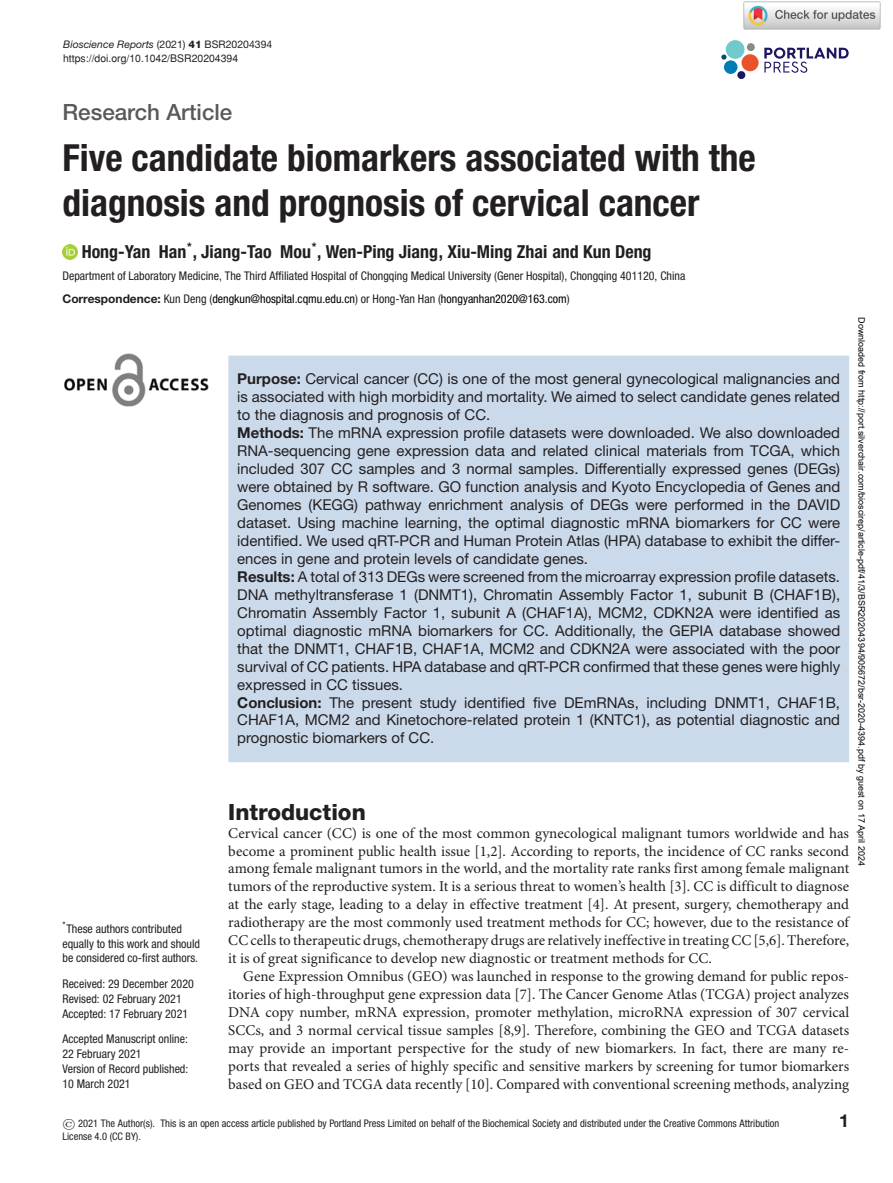
<style>
.page{position:relative;width:893px;height:1183px;background:#fff}
.page>*{position:absolute;margin:0;border:0;box-sizing:border-box;transform-origin:0 0}
.t1{font:700 condensed 37.35px/44.8px "Helvetica Neue LT Std";color:#231f20}
.t2{font:500 22.35px "Helvetica Neue LT Std";color:#58595b}
.t3{font:800 22.35px "Helvetica Neue LT Std";color:#231f20}
.t4{font:700 condensed 18px "Helvetica Neue LT Std";color:#231f20}
.t5{font:700 18px "Helvetica Neue LT Std";color:#231f20}
.t6{font:15px/18px "Helvetica Neue LT Std";color:#231f20}
.t7{font:15px/18px "Minion Pro";color:#231f20;text-align:justify}
.t8{font:condensed 12px/15px "Helvetica Neue LT Std";color:#231f20}
.t9{font:condensed 10.5px/13.5px "Helvetica Neue LT Std";color:#231f20}
.t10{font:italic 10.5px "Helvetica Neue LT Std";color:#231f20}
.t11{font:10.5px "Helvetica";color:#231f20}
.t12{font:9px "Arial";color:#000}
.s1{font-style:normal}
.s2{font-weight:800;font-style:normal}
.s3{font-weight:700;font-stretch:normal}
.s4{color:#000}
.s5{font-weight:700}
.s6{font-family:"SFRM0700";font-stretch:normal}
</style>
<div class="page">
<svg style="left:764px;top:48px;width:85px;height:25px"></svg>
<div style="left:726px;top:40px;width:18px;height:19px;background:#70cacb;border-radius:50%"></div>
<div style="left:741px;top:54px;width:18px;height:17px;background:#ea5329;border-radius:50%"></div>
<div style="left:724px;top:60px;width:13px;height:14px;background:#007db5;border-radius:50%"></div>
<div style="left:737px;top:71px;width:8px;height:8px;background:#1d1760;border-radius:50%"></div>
<div style="left:747px;top:43px;width:8px;height:8px;background:#888c85;border-radius:50%"></div>
<svg style="left:721px;top:54px;width:5px;height:6px"></svg>
<img style="left:62px;top:244px;width:16px;height:15px">
<img style="left:64px;top:354px;width:145px;height:53px">
<div style="left:228px;top:355px;width:621px;height:407px;background:#cbdaeb"></div>
<img style="left:743px;top:1px;width:138px;height:29px">
<p class="t10" style="left:63px;top:40px;width:211px">Bioscience Reports <span class="s1">(2021)</span> <span class="s2">41</span> <span class="s1">BSR20204394</span></p>
<p class="t11" style="left:63px;top:54px;width:177px">https://doi.org/10.1042/BSR20204394</p>
<h2 class="t2" style="left:62px;top:104px;width:171px">Research Article</h2>
<h1 class="t1" style="left:62px;top:138px;width:695px">Five candidate biomarkers associated with the diagnosis and prognosis of cervical cancer</h1>
<p class="t4" style="left:82px;top:245px;width:571px">Hong-Yan Han<sup>*</sup>, Jiang-Tao Mou<sup>*</sup>, Wen-Ping Jiang, Xiu-Ming Zhai and Kun Deng</p>
<p class="t8" style="left:62px;top:266px;width:624px;line-height:22.4px">Department of Laboratory Medicine, The Third Affiliated Hospital of Chongqing Medical University (Gener Hospital), Chongqing 401120, China<br><span class="s3">Correspondence:</span> Kun Deng (<span class="s4">dengkun@hospital.cqmu.edu.cn</span>) or Hong-Yan Han (<span class="s4">hongyanhan2020@163.com</span>)</p>
<p class="t12" style="left:865px;top:317px;width:549px;rotate:90deg">Downloaded from http://port.silverchair.com/bioscirep/article-pdf/41/3/BSR20204394/905672/bsr-2020-4394.pdf by guest on 17 April 2024</p>
<p class="t6" style="left:237px;top:371px;width:604px"><span class="s5">Purpose:</span> Cervical cancer (CC) is one of the most general gynecological malignancies and is associated with high morbidity and mortality. We aimed to select candidate genes related to the diagnosis and prognosis of CC.<br><span class="s5">Methods:</span> The mRNA expression profile datasets were downloaded. We also downloaded RNA-sequencing gene expression data and related clinical materials from TCGA, which included 307 CC samples and 3 normal samples. Differentially expressed genes (DEGs) were obtained by R software. GO function analysis and Kyoto Encyclopedia of Genes and Genomes (KEGG) pathway enrichment analysis of DEGs were performed in the DAVID dataset. Using machine learning, the optimal diagnostic mRNA biomarkers for CC were identified. We used qRT-PCR and Human Protein Atlas (HPA) database to exhibit the differ&shy;ences in gene and protein levels of candidate genes.<br><span class="s5">Results:</span> A total of 313 DEGs were screened from the microarray expression profile datasets.<br>DNA methyltransferase 1 (DNMT1), Chromatin Assembly Factor 1, subunit B (CHAF1B), Chromatin Assembly Factor 1, subunit A (CHAF1A), MCM2, CDKN2A were identified as optimal diagnostic mRNA biomarkers for CC. Additionally, the GEPIA database showed that the DNMT1, CHAF1B, CHAF1A, MCM2 and CDKN2A were associated with the poor survival of CC patients. HPA database and qRT-PCR confirmed that these genes were highly expressed in CC tissues.<br><span class="s5">Conclusion:</span> The present study identified five DEmRNAs, including DNMT1, CHAF1B, CHAF1A, MCM2 and Kinetochore-related protein 1 (KNTC1), as potential diagnostic and prognostic biomarkers of CC.</p>
<h2 class="t3" style="left:228px;top:803px;width:139px">Introduction</h2>
<p class="t7" style="left:228px;top:824px;width:622px">Cervical cancer (CC) is one of the most common gynecological malignant tumors worldwide and has become a prominent public health issue [1,2]. According to reports, the incidence of CC ranks second among female malignant tumors in the world, and the mortality rate ranks first among female malignant tumors of the reproductive system. It is a serious threat to women’s health [3]. CC is difficult to diagnose at the early stage, leading to a delay in effective treatment [4]. At present, surgery, chemotherapy and radiotherapy are the most commonly used treatment methods for CC; however, due to the resistance of CC cells to therapeutic drugs, chemotherapy drugs are relatively ineffective in treating CC [5,6]. Therefore, it is of great significance to develop new diagnostic or treatment methods for CC.</p>
<p class="t7" style="left:228px;top:968px;width:622px;text-indent:15px">Gene Expression Omnibus (GEO) was launched in response to the growing demand for public repos&shy;itories of high-throughput gene expression data [7]. The Cancer Genome Atlas (TCGA) project analyzes DNA copy number, mRNA expression, promoter methylation, microRNA expression of 307 cervical SCCs, and 3 normal cervical tissue samples [8,9]. Therefore, combining the GEO and TCGA datasets may provide an important perspective for the study of new biomarkers. In fact, there are many re&shy;ports that revealed a series of highly specific and sensitive markers by screening for tumor biomarkers based on GEO and TCGA data recently [10]. Compared with conventional screening methods, analyzing</p>
<p class="t9" style="left:62px;top:1117px;width:718px"><span class="s6">©</span> 2021 The Author(s). This is an open access article published by Portland Press Limited on behalf of the Biochemical Society and distributed under the Creative Commons Attribution<br>License 4.0 (CC BY).</p>
<p class="t5" style="left:839px;top:1113px;width:11px">1</p>
<p class="t8" style="left:62px;top:921px;width:139px"><sup>*</sup>These authors contributed equally to this work and should be considered co-first authors.</p>
<p class="t8" style="left:62px;top:976px;width:133px">Received: 29 December 2020<br>Revised: 02 February 2021<br>Accepted: 17 February 2021</p>
<p class="t8" style="left:62px;top:1032px;width:127px">Accepted Manuscript online:<br>22 February 2021<br>Version of Record published:<br>10 March 2021</p>
</div>
